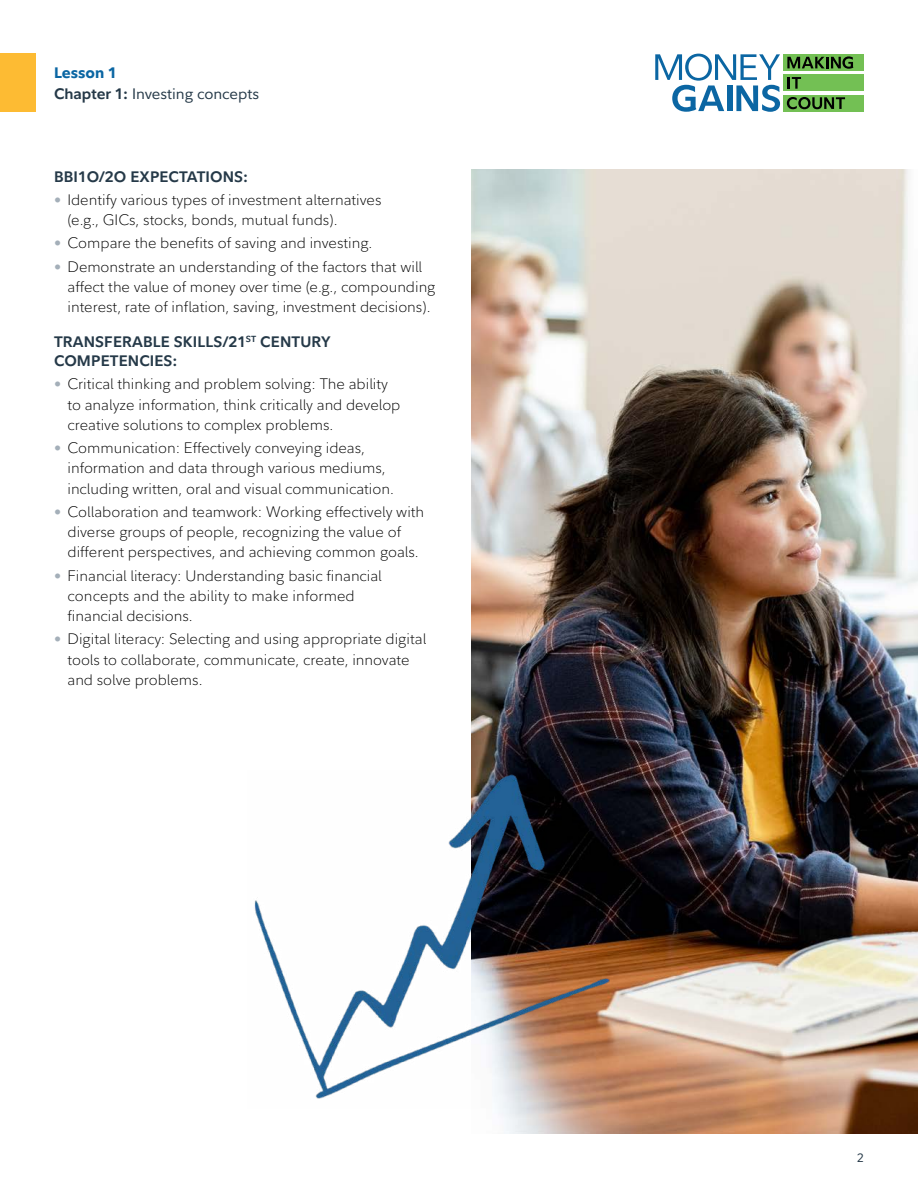
<style>
.page{position:relative;width:918px;height:1188px;background:#fff}
.page>*{position:absolute;margin:0;border:0;box-sizing:border-box;transform-origin:0 0}
.t1{font:300 15px/20.2px "Fidelity Sans";color:#000}
.t2{font:700 15px/19.5px "Fidelity Sans";letter-spacing:.01em;color:#253948}
.t3{font:15px/21px "Fidelity Sans";color:#253948}
.t4{font:12px "Fidelity Sans";color:#253948}
.s1{font-weight:800;color:#0b66a3}
.s2{font-weight:700}
.s3{font-weight:400;font-size:14.25px;color:#a4afb9}
</style>
<div class="page">
<div style="left:784px;top:54px;width:80px;height:16px;background:#73c054"></div>
<div style="left:784px;top:75px;width:80px;height:16px;background:#73c054"></div>
<div style="left:784px;top:95px;width:80px;height:16px;background:#73c054"></div>
<svg style="left:787px;top:56px;width:66px;height:13px"></svg>
<svg style="left:787px;top:77px;width:14px;height:12px"></svg>
<svg style="left:787px;top:97px;width:58px;height:12px"></svg>
<svg style="left:655px;top:54px;width:125px;height:58px"></svg>
<div style="left:0;top:54px;width:36px;height:58px;background:#fdbb33"></div>
<img style="left:472px;top:170px;width:446px;height:964px">
<img style="left:254px;top:771px;width:364px;height:337px">
<p class="t3" style="left:54px;top:62px;width:207px"><span class="s1">Lesson 1<br></span><span class="s2">Chapter 1:</span> Investing concepts</p>
<p class="t2" style="left:54px;top:166px;width:196px">BBI1O/2O EXPECTATIONS:</p>
<p class="t1" style="left:68px;top:189px;width:315px;text-indent:-14px"><span class="s3">•</span> Identify various types of investment alternatives (e.g., GICs, stocks, bonds, mutual funds).</p>
<p class="t1" style="left:54px;top:233px;width:320px"><span class="s3">•</span> Compare the benefits of saving and investing.</p>
<p class="t1" style="left:68px;top:256px;width:370px;text-indent:-14px"><span class="s3">•</span> Demonstrate an understanding of the factors that will affect the value of money over time (e.g., compounding interest, rate of inflation, saving, investment decisions).</p>
<p class="t2" style="left:54px;top:331px;width:278px">TRANSFERABLE SKILLS/21<sup>ST</sup> CENTURY<br>COMPETENCIES:</p>
<p class="t1" style="left:68px;top:374px;width:334px;text-indent:-14px"><span class="s3">•</span> Critical thinking and problem solving: The ability to analyze information, think critically and develop creative solutions to complex problems.</p>
<p class="t1" style="left:68px;top:438px;width:328px;text-indent:-14px"><span class="s3">•</span> Communication: Effectively conveying ideas, information and data through various mediums, including written, oral and visual communication.</p>
<p class="t1" style="left:68px;top:501px;width:358px;text-indent:-14px"><span class="s3">•</span> Collaboration and teamwork: Working effectively with diverse groups of people, recognizing the value of different perspectives, and achieving common goals.</p>
<p class="t1" style="left:68px;top:565px;width:316px;text-indent:-14px"><span class="s3">•</span> Financial literacy: Understanding basic financial concepts and the ability to make informed financial decisions.</p>
<p class="t1" style="left:68px;top:629px;width:360px;text-indent:-14px"><span class="s3">•</span> Digital literacy: Selecting and using appropriate digital tools to collaborate, communicate, create, innovate and solve problems.</p>
<p class="t4" style="left:857px;top:1150px;width:8px">2</p>
</div>
